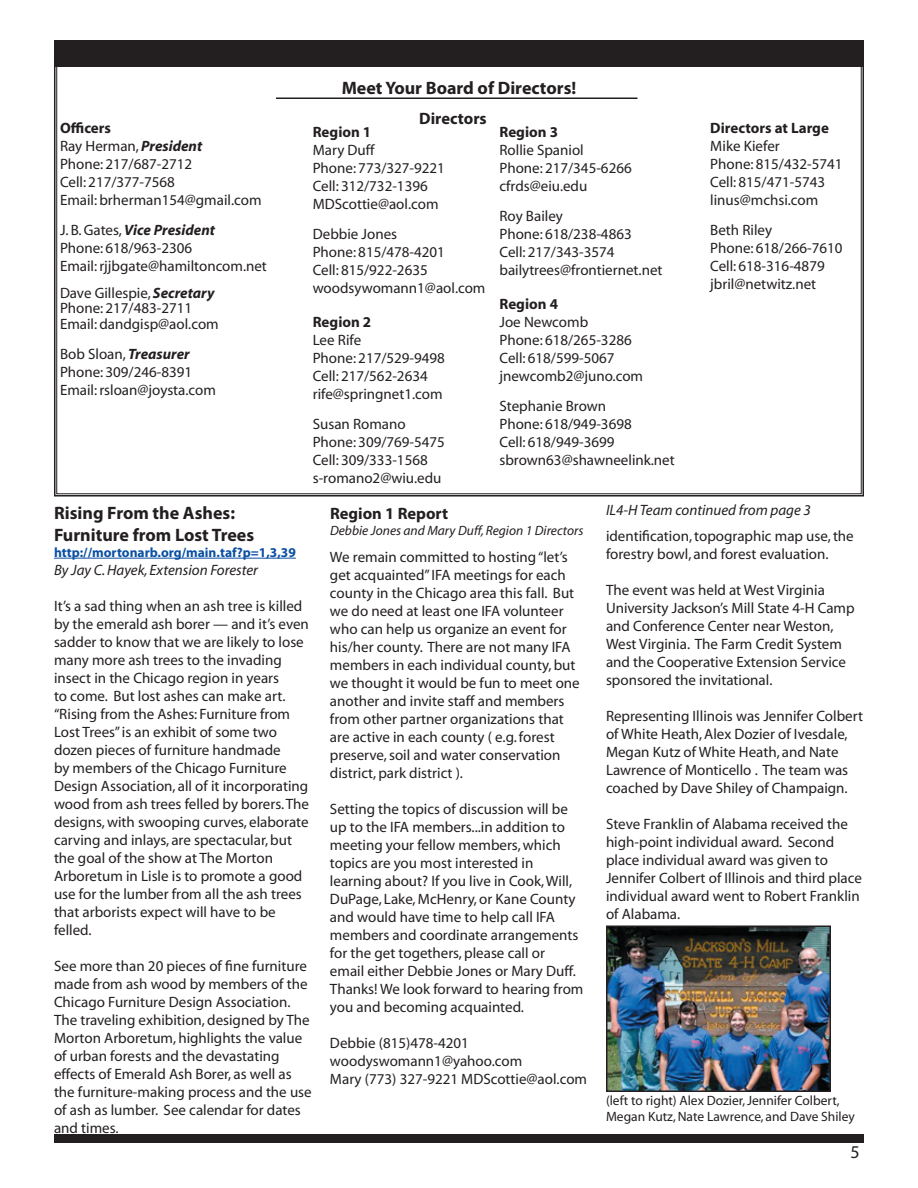
<style>
.page{position:relative;width:918px;height:1188px;background:#fff}
.page>*{position:absolute;margin:0;border:0;box-sizing:border-box;transform-origin:0 0}
.t1{font:700 18px/21.6px "Myriad Pro";color:#231f20}
.t2{font:18px "Myriad";color:#231f20}
.t3{font:700 16.5px "Myriad Pro";color:#231f20}
.t4{font:15px/18px "Myriad";color:#231f20}
.t5{font:italic 15px "Myriad";color:#231f20}
.t6{font:700 15px "Myriad";color:#231f20}
.t7{font:700 15px "Myriad Pro";color:#231f20}
.t8{font:13.5px/16.2px "Myriad";color:#231f20}
.t9{font:italic 13.5px "Myriad";color:#231f20}
.t10{font:700 13.5px "Myriad Pro";color:#094fa3}
.s1{font-weight:700;font-style:italic}
</style>
<div class="page">
<div style="left:54px;top:1134px;width:810px;height:9px;background:#231f20"></div>
<div style="left:54px;top:40px;width:810px;height:28px;background:#231f20"></div>
<svg style="left:54px;top:67px;width:810px;height:430px"></svg>
<hr style="left:276px;top:98px;width:362px;height:1px;background:#231f20">
<hr style="left:54px;top:558px;width:242px;height:1px;background:#094fa3">
<img style="left:609px;top:929px;width:219px;height:160px">
<div style="left:606px;top:926px;width:225px;height:166px;border:2px solid #231f20"></div>
<p class="t7" style="left:60px;top:119px;width:53px">Officers</p>
<p class="t4" style="left:60px;top:137px;width:203px">Ray Herman, <span class="s1">President<br></span>Phone: 217/687-2712<br>Cell: 217/377-7568<br>Email: brherman154@gmail.com</p>
<p class="t4" style="left:60px;top:221px;width:208px">J. B. Gates, <span class="s1">Vice President<br></span>Phone: 618/963-2306<br>Email: rjjbgate@hamiltoncom.net</p>
<p class="t4" style="left:60px;top:286px;width:160px;line-height:15.6px">Dave Gillespie, <span class="s1">Secretary<br></span>Phone: 217/483-2711<br>Email: dandgisp@aol.com</p>
<p class="t4" style="left:60px;top:346px;width:157px">Bob Sloan, <span class="s1">Treasurer<br></span>Phone: 309/246-8391<br>Email: rsloan@joysta.com</p>
<p class="t1" style="left:342px;top:77px;width:236px">Meet Your Board of Directors!</p>
<p class="t6" style="left:500px;top:124px;width:60px">Region 3</p>
<p class="t4" style="left:499px;top:142px;width:134px">Rollie Spaniol<br>Phone: 217/345-6266 cfrds@eiu.edu</p>
<p class="t4" style="left:500px;top:208px;width:165px">Roy Bailey<br>Phone: 618/238-4863<br>Cell: 217/343-3574 bailytrees@frontiernet.net</p>
<p class="t6" style="left:500px;top:296px;width:60px">Region 4</p>
<p class="t4" style="left:499px;top:314px;width:145px">Joe Newcomb<br>Phone: 618/265-3286<br>Cell: 618/599-5067 jnewcomb2@juno.com</p>
<p class="t4" style="left:500px;top:398px;width:177px">Stephanie Brown<br>Phone: 618/949-3698<br>Cell: 618/949-3699 sbrown63@shawneelink.net</p>
<p class="t3" style="left:419px;top:109px;width:69px">Directors</p>
<p class="t6" style="left:313px;top:124px;width:60px">Region 1</p>
<p class="t4" style="left:313px;top:142px;width:134px">Mary Duff<br>Phone: 773/327-9221<br>Cell: 312/732-1396<br>MDScottie@aol.com</p>
<p class="t4" style="left:313px;top:226px;width:174px">Debbie Jones<br>Phone: 815/478-4201<br>Cell: 815/922-2635 woodsywomann1@aol.com</p>
<p class="t6" style="left:313px;top:315px;width:60px">Region 2</p>
<p class="t4" style="left:313px;top:332px;width:134px">Lee Rife<br>Phone: 217/529-9498<br>Cell: 217/562-2634 rife@springnet1.com</p>
<p class="t4" style="left:313px;top:416px;width:134px">Susan Romano<br>Phone: 309/769-5475<br>Cell: 309/333-1568 s-romano2@wiu.edu</p>
<p class="t7" style="left:710px;top:119px;width:120px">Directors at Large</p>
<p class="t4" style="left:710px;top:137px;width:134px">Mike Kiefer<br>Phone: 815/432-5741<br>Cell: 815/471-5743 linus@mchsi.com</p>
<p class="t4" style="left:710px;top:221px;width:134px">Beth Riley<br>Phone: 618/266-7610<br>Cell: 618-316-4879 jbril@netwitz.net</p>
<p class="t1" style="left:54px;top:502px;width:202px">Rising From the Ashes:<br>Furniture from Lost Trees</p>
<p class="t10" style="left:54px;top:545px;width:243px">http://mortonarb.org/main.taf?p=1,3,39</p>
<p class="t5" style="left:54px;top:562px;width:206px">By Jay C. Hayek, Extension Forester</p>
<p class="t4" style="left:54px;top:597px;width:256px">It’s a sad thing when an ash tree is killed by the emerald ash borer — and it’s even sadder to know that we are likely to lose many more ash trees to the invading insect in the Chicago region in years<br>to come. But lost ashes can make art. “Rising from the Ashes: Furniture from Lost Trees” is an exhibit of some two dozen pieces of furniture handmade<br>by members of the Chicago Furniture Design Association, all of it incorporating wood from ash trees felled by borers. The designs, with swooping curves, elaborate carving and inlays, are spectacular, but the goal of the show at The Morton Arboretum in Lisle is to promote a good use for the lumber from all the ash trees that arborists expect will have to be felled.</p>
<p class="t4" style="left:54px;top:957px;width:259px">See more than 20 pieces of fine furniture made from ash wood by members of the Chicago Furniture Design Association.<br>The traveling exhibition, designed by The Morton Arboretum, highlights the value of urban forests and the devastating effects of Emerald Ash Borer, as well as the furniture-making process and the use of ash as lumber. See calendar for dates and times.</p>
<p class="t5" style="left:606px;top:503px;width:207px">IL4-H Team continued from page 3</p>
<p class="t3" style="left:330px;top:504px;width:120px">Region 1 Report</p>
<p class="t9" style="left:330px;top:524px;width:255px">Debbie Jones and Mary Duff, Region 1 Directors</p>
<p class="t4" style="left:606px;top:527px;width:249px">identification, topographic map use, the forestry bowl, and forest evaluation.</p>
<p class="t4" style="left:606px;top:581px;width:250px">The event was held at West Virginia University Jackson’s Mill State 4-H Camp and Conference Center near Weston, West Virginia. The Farm Credit System and the Cooperative Extension Service sponsored the invitational.</p>
<p class="t4" style="left:606px;top:707px;width:258px">Representing Illinois was Jennifer Colbert of White Heath, Alex Dozier of Ivesdale, Megan Kutz of White Heath, and Nate Lawrence of Monticello . The team was coached by Dave Shiley of Champaign.</p>
<p class="t4" style="left:606px;top:815px;width:257px">Steve Franklin of Alabama received the high-point individual award. Second place individual award was given to Jennifer Colbert of Illinois and third place individual award went to Robert Franklin of Alabama.</p>
<p class="t4" style="left:330px;top:548px;width:251px">We remain committed to hosting “let’s get acquainted” IFA meetings for each county in the Chicago area this fall. But we do need at least one IFA volunteer who can help us organize an event for his/her county. There are not many IFA members in each individual county, but we thought it would be fun to meet one another and invite staff and members from other partner organizations that are active in each county ( e.g. forest preserve, soil and water conservation district, park district ).</p>
<p class="t4" style="left:330px;top:800px;width:255px">Setting the topics of discussion will be up to the IFA members...in addition to meeting your fellow members, which topics are you most interested in learning about? If you live in Cook, Will, DuPage, Lake, McHenry, or Kane County and would have time to help call IFA members and coordinate arrangements for the get togethers, please call or<br>email either Debbie Jones or Mary Duff.<br>Thanks! We look forward to hearing from you and becoming acquainted.</p>
<p class="t4" style="left:330px;top:1034px;width:259px">Debbie (815)478-4201 woodyswomann1@yahoo.com<br>Mary (773) 327-9221 MDScottie@aol.com</p>
<p class="t8" style="left:606px;top:1093px;width:250px">(left to right) Alex Dozier, Jennifer Colbert,<br>Megan Kutz, Nate Lawrence, and Dave Shiley</p>
<p class="t2" style="left:850px;top:1143px;width:11px">5</p>
</div>
